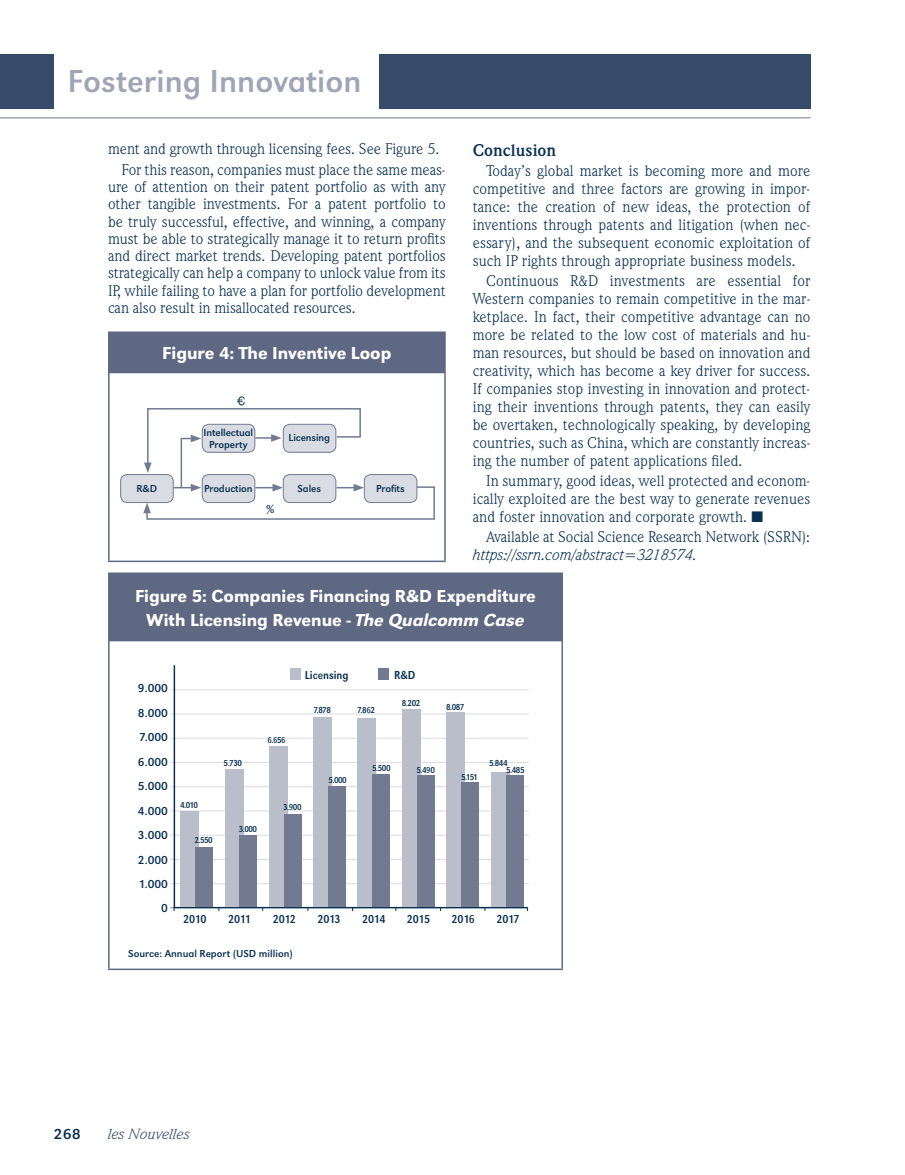
<style>
.page{position:relative;width:905px;height:1175px;background:#fff}
.page>*{position:absolute;margin:0;border:0;box-sizing:border-box;transform-origin:0 0}
.t1{font:33px "URW Grotesk T";color:#a1a4b6}
.t2{font:500 18px/24.8px "URW Grotesk T";color:#fff;text-align:center}
.t3{font:700 17.25px "Weidemann IT Cby BT";color:#093152}
.t4{font:15.75px/18px "Weidemann IT Cby BT";letter-spacing:-.01em;color:#093152;text-align:justify}
.t5{font:italic 15.75px "Weidemann IT Cby BT";color:#093152}
.t6{font:italic 15px "Weidemann IT Cby BT";color:#364a69;scale:1.08 1}
.t7{font:15px "URW Grotesk T";color:#093152;scale:1.08 1}
.t8{font:12px "URW Grotesk T";color:#093152}
.t9{font:12px "URW Grotesk T Regu Extr Narr";letter-spacing:-.015em;color:#093152}
.t10{font:10.5px/12px "URW Grotesk T";letter-spacing:-.01em;color:#093152;text-align:center}
.t11{font:9px "URW Grotesk T Regu Extr Narr";letter-spacing:-.05em;color:#093152}
.s1{font-family:"URW Grotesk T Medi Obli";font-weight:400}
</style>
<div class="page">
<hr style="left:0;top:117px;width:810px;height:1px;background:#a1a4b6">
<div style="left:0;top:54px;width:54px;height:54px;background:#364a69"></div>
<div style="left:379px;top:54px;width:431px;height:54px;background:#364a69"></div>
<div style="left:109px;top:332px;width:336px;height:41px;background:#5f6883"></div>
<hr style="left:108px;top:331px;width:338px;height:2px;background:#5f6883">
<hr style="left:108px;top:333px;width:2px;height:40px;background:#5f6883">
<hr style="left:444px;top:333px;width:2px;height:40px;background:#5f6883">
<hr style="left:108px;top:373px;width:2px;height:187px;background:#5f6883">
<hr style="left:444px;top:373px;width:2px;height:187px;background:#5f6883">
<hr style="left:108px;top:560px;width:338px;height:2px;background:#5f6883">
<div style="left:121px;top:474px;width:52px;height:28px;background:#dadce3;border-radius:7px"></div>
<div style="left:120px;top:474px;width:54px;height:29px;border:1px solid #727a92;border-radius:7px"></div>
<svg style="left:143px;top:396px;width:292px;height:124px"></svg>
<div style="left:109px;top:573px;width:453px;height:68px;background:#5f6883"></div>
<hr style="left:108px;top:572px;width:455px;height:2px;background:#5f6883">
<hr style="left:108px;top:574px;width:2px;height:67px;background:#5f6883">
<hr style="left:561px;top:574px;width:2px;height:67px;background:#5f6883">
<hr style="left:108px;top:641px;width:2px;height:327px;background:#5f6883">
<hr style="left:561px;top:641px;width:2px;height:327px;background:#5f6883">
<hr style="left:108px;top:968px;width:455px;height:2px;background:#5f6883">
<hr style="left:170px;top:762px;width:358px;height:1px;background:#dadce3">
<hr style="left:170px;top:738px;width:358px;height:1px;background:#dadce3">
<hr style="left:170px;top:713px;width:358px;height:1px;background:#dadce3">
<hr style="left:170px;top:689px;width:358px;height:1px;background:#dadce3">
<hr style="left:170px;top:786px;width:358px;height:1px;background:#dadce3">
<hr style="left:170px;top:810px;width:358px;height:1px;background:#dadce3">
<hr style="left:170px;top:834px;width:358px;height:1px;background:#dadce3">
<hr style="left:170px;top:859px;width:358px;height:1px;background:#dadce3">
<hr style="left:170px;top:883px;width:358px;height:1px;background:#dadce3">
<svg style="left:173px;top:665px;width:356px;height:244px"></svg>
<div style="left:378px;top:668px;width:10px;height:11px;background:#727a92"></div>
<div style="left:290px;top:668px;width:11px;height:11px;background:#babdca"></div>
<div style="left:181px;top:811px;width:18px;height:96px;background:#babdca"></div>
<div style="left:195px;top:847px;width:18px;height:60px;background:#727a92"></div>
<div style="left:225px;top:769px;width:18px;height:138px;background:#babdca"></div>
<div style="left:239px;top:835px;width:18px;height:72px;background:#727a92"></div>
<div style="left:269px;top:746px;width:18px;height:161px;background:#babdca"></div>
<div style="left:284px;top:814px;width:18px;height:93px;background:#727a92"></div>
<div style="left:313px;top:717px;width:18px;height:190px;background:#babdca"></div>
<div style="left:327px;top:786px;width:18px;height:121px;background:#727a92"></div>
<div style="left:357px;top:718px;width:19px;height:189px;background:#babdca"></div>
<div style="left:372px;top:774px;width:18px;height:133px;background:#727a92"></div>
<div style="left:402px;top:710px;width:18px;height:197px;background:#babdca"></div>
<div style="left:417px;top:776px;width:17px;height:131px;background:#727a92"></div>
<div style="left:446px;top:712px;width:19px;height:195px;background:#babdca"></div>
<div style="left:461px;top:783px;width:18px;height:124px;background:#727a92"></div>
<div style="left:491px;top:772px;width:18px;height:135px;background:#babdca"></div>
<div style="left:506px;top:775px;width:17px;height:132px;background:#727a92"></div>
<h1 class="t1" style="left:68px;top:62px;width:295px">Fostering Innovation</h1>
<p class="t4" style="left:121px;top:138px;width:326px;line-height:21px;text-indent:-13px">ment and growth through licensing fees. See Figure 5.<br>For this reason, companies must place the same meas-</p>
<p class="t4" style="left:108px;top:178px;width:339px;line-height:17.2px">ure of attention on their patent portfolio as with any other tangible investments. For a patent portfolio to be truly successful, effective, and winning, a company must be able to strategically manage it to return profits and direct market trends. Developing patent portfolios strategically can help a company to unlock value from its IP, while failing to have a plan for portfolio development can also result in misallocated resources.</p>
<p class="t2" style="left:162px;top:341px;width:231px">Figure 4: The Inventive Loop</p>
<p class="t10" style="left:203px;top:426px;width:51px">Intellectual<br>Property</p>
<p class="t10" style="left:136px;top:482px;width:22px">R&amp;D</p>
<p class="t10" style="left:204px;top:482px;width:50px">Production</p>
<p class="t8" style="left:266px;top:502px;width:11px">%</p>
<p class="t10" style="left:288px;top:431px;width:43px">Licensing</p>
<p class="t10" style="left:297px;top:482px;width:25px">Sales</p>
<p class="t10" style="left:376px;top:482px;width:30px">Profits</p>
<p class="t3" style="left:472px;top:139px;width:85px">Conclusion</p>
<p class="t4" style="left:473px;top:161px;width:339px;text-indent:13px">Today’s global market is becoming more and more competitive and three factors are growing in impor&shy;tance: the creation of new ideas, the protection of inventions through patents and litigation (when nec&shy;essary), and the subsequent economic exploitation of such IP rights through appropriate business models.</p>
<p class="t4" style="left:473px;top:271px;width:339px;text-indent:13px">Continuous R&amp;D investments are essential for Western companies to remain competitive in the mar&shy;ketplace. In fact, their competitive advantage can no more be related to the low cost of materials and hu&shy;man resources, but should be based on innovation and creativity, which has become a key driver for success.<br>If companies stop investing in innovation and protect&shy;ing their inventions through patents, they can easily be overtaken, technologically speaking, by developing countries, such as China, which are constantly increas&shy;ing the number of patent applications filed.</p>
<p class="t4" style="left:473px;top:472px;width:339px;text-indent:13px">In summary, good ideas, well protected and econom&shy;ically exploited are the best way to generate revenues and foster innovation and corporate growth. ■</p>
<p class="t4" style="left:486px;top:528px;width:325px">Available at Social Science Research Network (SSRN):</p>
<p class="t5" style="left:473px;top:545px;width:226px">https://ssrn.com/abstract=3218574.</p>
<p class="t2" style="left:135px;top:583px;width:402px">Figure 5: Companies Financing R&amp;D Expenditure<br>With Licensing Revenue - <span class="s1">The Qualcomm Case</span></p>
<p class="t8" style="left:138px;top:681px;width:32px">9.000</p>
<p class="t8" style="left:138px;top:706px;width:32px">8.000</p>
<p class="t8" style="left:139px;top:730px;width:30px">7.000</p>
<p class="t8" style="left:138px;top:755px;width:32px">6.000</p>
<p class="t8" style="left:138px;top:779px;width:32px">5.000</p>
<p class="t8" style="left:138px;top:804px;width:32px">4.000</p>
<p class="t8" style="left:138px;top:828px;width:32px">3.000</p>
<p class="t8" style="left:138px;top:853px;width:32px">2.000</p>
<p class="t8" style="left:138px;top:877px;width:31px">1.000</p>
<p class="t8" style="left:161px;top:901px;width:8px">0</p>
<p class="t11" style="left:180px;top:799px;width:19px">4.010</p>
<p class="t11" style="left:194px;top:835px;width:20px">2.550</p>
<p class="t11" style="left:223px;top:758px;width:20px">5.730</p>
<p class="t11" style="left:239px;top:824px;width:20px">3.000</p>
<p class="t9" style="left:305px;top:668px;width:45px">Licensing</p>
<p class="t9" style="left:394px;top:668px;width:23px">R&amp;D</p>
<p class="t11" style="left:267px;top:735px;width:20px">6.656</p>
<p class="t11" style="left:283px;top:802px;width:20px">3.900</p>
<p class="t11" style="left:313px;top:705px;width:19px">7.878</p>
<p class="t11" style="left:357px;top:704px;width:19px">7.862</p>
<p class="t11" style="left:402px;top:698px;width:20px">8.202</p>
<p class="t11" style="left:328px;top:775px;width:20px">5.000</p>
<p class="t11" style="left:372px;top:763px;width:20px">5.500</p>
<p class="t11" style="left:416px;top:764px;width:20px">5.490</p>
<p class="t11" style="left:446px;top:701px;width:20px">8.087</p>
<p class="t11" style="left:461px;top:772px;width:18px">5.151</p>
<p class="t11" style="left:489px;top:758px;width:20px">5.844</p>
<p class="t11" style="left:506px;top:765px;width:20px">5.485</p>
<p class="t9" style="left:183px;top:912px;width:25px">2010</p>
<p class="t9" style="left:228px;top:912px;width:24px">2011</p>
<p class="t9" style="left:273px;top:912px;width:25px">2012</p>
<p class="t9" style="left:317px;top:912px;width:25px">2013</p>
<p class="t9" style="left:362px;top:912px;width:25px">2014</p>
<p class="t9" style="left:407px;top:912px;width:25px">2015</p>
<p class="t9" style="left:451px;top:912px;width:25px">2016</p>
<p class="t9" style="left:496px;top:912px;width:25px">2017</p>
<p class="t10" style="left:128px;top:947px;width:166px">Source: Annual Report (USD million)</p>
<p class="t7" style="left:54px;top:1125px;width:27px">268</p>
<p class="t6" style="left:108px;top:1125px;width:77px">les Nouvelles</p>
</div>
